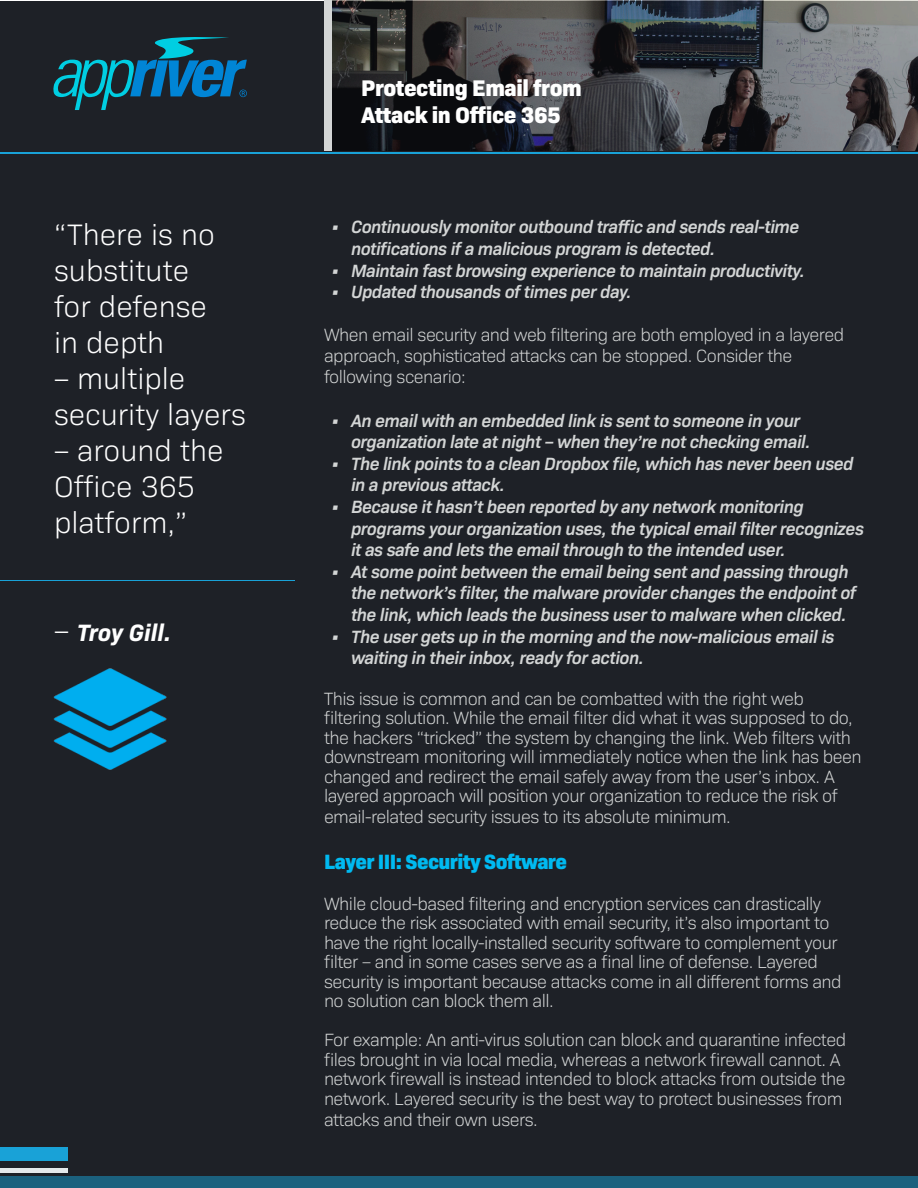
<style>
.page{position:relative;width:918px;height:1188px;background:#fff}
.page>*{position:absolute;margin:0;border:0;box-sizing:border-box;transform-origin:0 0}
.t1{font:300 30px/36px "Bio Sans";color:#fff}
.t2{font:italic 700 24px "Bio Sans";color:#fff}
.t3{font:800 22.95px/27px "Bio Sans";letter-spacing:-.02em;color:#fff}
.t4{font:800 21px "Bio Sans";letter-spacing:-.03em;color:#00baf1}
.t5{font:300 18px/19.8px "Bio Sans";letter-spacing:-.03em;color:#d3d5d5}
.t6{font:italic 600 18px/21.6px "Bio Sans";letter-spacing:-.03em;color:#d3d5d5}
.s1{font-weight:300;font-style:normal;font-size:30px}
</style>
<div class="page">
<div style="left:1px;top:1px;width:917px;height:1186px;background:#1e2127"></div>
<div style="left:0;top:1176px;width:918px;height:12px;background:#1b617e"></div>
<svg style="left:53px;top:37px;width:194px;height:73px"></svg>
<img style="left:332px;top:0;width:586px;height:150px">
<hr style="left:0;top:152px;width:918px;height:1px;background:#19a2d7">
<hr style="left:0;top:580px;width:295px;height:1px;background:#19a2d7">
<div style="left:325px;top:0;width:7px;height:150px;background:#d3d5d5"></div>
<div style="left:0;top:1148px;width:68px;height:13px;background:#19a2d7"></div>
<div style="left:0;top:1168px;width:68px;height:5px;background:#e5e9eb"></div>
<img style="left:53px;top:668px;width:113px;height:102px">
<p class="t1" style="left:54px;top:214px;width:162px">“There is no substitute for defense in depth</p>
<p class="t1" style="left:54px;top:358px;width:193px">– multiple security layers</p>
<p class="t1" style="left:54px;top:430px;width:171px">– around the<br>Office 365 platform,”</p>
<p class="t2" style="left:54px;top:614px;width:119px"><span class="s1">–</span> Troy Gill.</p>
<p class="t3" style="left:361px;top:73px;width:222px">Protecting Email from<br>Attack in Office 365</p>
<p class="t6" style="left:351px;top:215px;width:450px;text-indent:-20px">• Continuously monitor outbound traffic and sends real-time notifications if a malicious program is detected.</p>
<p class="t6" style="left:331px;top:258px;width:476px">• Maintain fast browsing experience to maintain productivity.</p>
<p class="t6" style="left:331px;top:280px;width:302px">• Updated thousands of times per day.</p>
<p class="t5" style="left:324px;top:323px;width:522px;line-height:21.3px">When email security and web filtering are both employed in a layered approach, sophisticated attacks can be stopped. Consider the following scenario:</p>
<p class="t6" style="left:351px;top:408px;width:461px;text-indent:-20px">• An email with an embedded link is sent to someone in your organization late at night – when they’re not checking email.</p>
<p class="t6" style="left:351px;top:451px;width:504px;text-indent:-20px">• The link points to a clean Dropbox file, which has never been used in a previous attack.</p>
<p class="t6" style="left:351px;top:494px;width:515px;text-indent:-20px">• Because it hasn’t been reported by any network monitoring programs your organization uses, the typical email filter recognizes it as safe and lets the email through to the intended user.</p>
<p class="t6" style="left:351px;top:559px;width:507px;text-indent:-20px">• At some point between the email being sent and passing through the network’s filter, the malware provider changes the endpoint of the link, which leads the business user to malware when clicked.</p>
<p class="t6" style="left:351px;top:624px;width:485px;text-indent:-20px">• The user gets up in the morning and the now-malicious email is waiting in their inbox, ready for action.</p>
<p class="t5" style="left:324px;top:687px;width:539px">This issue is common and can be combatted with the right web filtering solution. While the email filter did what it was supposed to do, the hackers “tricked” the system by changing the link. Web filters with downstream monitoring will immediately notice when the link has been changed and redirect the email safely away from the user’s inbox. A layered approach will position your organization to reduce the risk of email-related security issues to its absolute minimum.</p>
<p class="t4" style="left:324px;top:846px;width:245px">Layer III: Security Software</p>
<p class="t5" style="left:324px;top:893px;width:519px">While cloud-based filtering and encryption services can drastically reduce the risk associated with email security, it’s also important to have the right locally-installed security software to complement your filter – and in some cases serve as a final line of defense. Layered security is important because attacks come in all different forms and no solution can block them all.</p>
<p class="t5" style="left:324px;top:1029px;width:524px">For example: An anti-virus solution can block and quarantine infected files brought in via local media, whereas a network firewall cannot. A network firewall is instead intended to block attacks from outside the network. Layered security is the best way to protect businesses from attacks and their own users.</p>
</div>
